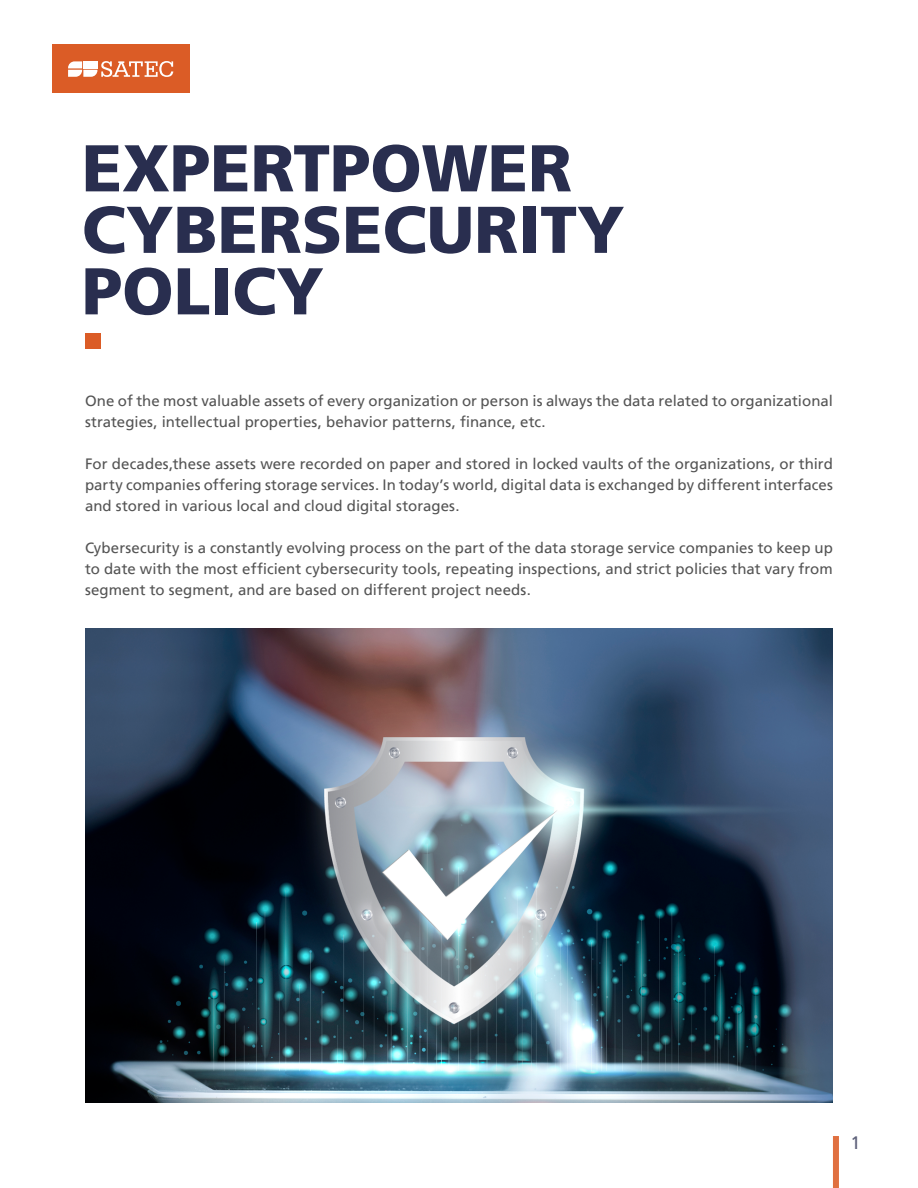
<style>
.page{position:relative;width:918px;height:1188px;background:#fff}
.page>*{position:absolute;margin:0;border:0;box-sizing:border-box;transform-origin:0 0}
.Paragraph_Style_1{font:900 66px/61.5px "Frutiger LT";color:#292e4f}
.t1{font:18px "Frutiger LT";color:#5e617a}
.Body{font:15px/21px "Frutiger LT";color:#545454;text-align:justify}
</style>
<div class="page">
<div style="left:833px;top:1136px;width:6px;height:52px;background:#e07040"></div>
<div style="left:52px;top:45px;width:137px;height:48px;background:#db5c26"></div>
<svg style="left:68px;top:61px;width:105px;height:16px"></svg>
<img style="left:85px;top:628px;width:748px;height:475px">
<div style="left:85px;top:333px;width:16px;height:16px;background:#db5c26"></div>
<p class="Paragraph_Style_1" style="left:82px;top:137px;width:544px">EXPERTPOWER<br>CYBERSECURITY<br>POLICY</p>
<p class="Body" style="left:85px;top:390px;width:749px">One of the most valuable assets of every organization or person is always the data related to organizational strategies, intellectual properties, behavior patterns, finance, etc.</p>
<p class="Body" style="left:85px;top:453px;width:749px">For decades,these assets were recorded on paper and stored in locked vaults of the organizations, or third party companies offering storage services In. today s’ world, digital data is exchanged by different interfaces and stored in various local and cloud digital storages.</p>
<p class="Body" style="left:85px;top:537px;width:749px">Cybersecurity is a constantly evolving process on the part of the data storage service companies to keep up to date with the most efficient cybersecurity tools, repeating inspections, and strict policies that vary from segment to segment, and are based on different project needs.</p>
<p class="t1" style="left:850px;top:1132px;width:12px">1</p>
</div>
